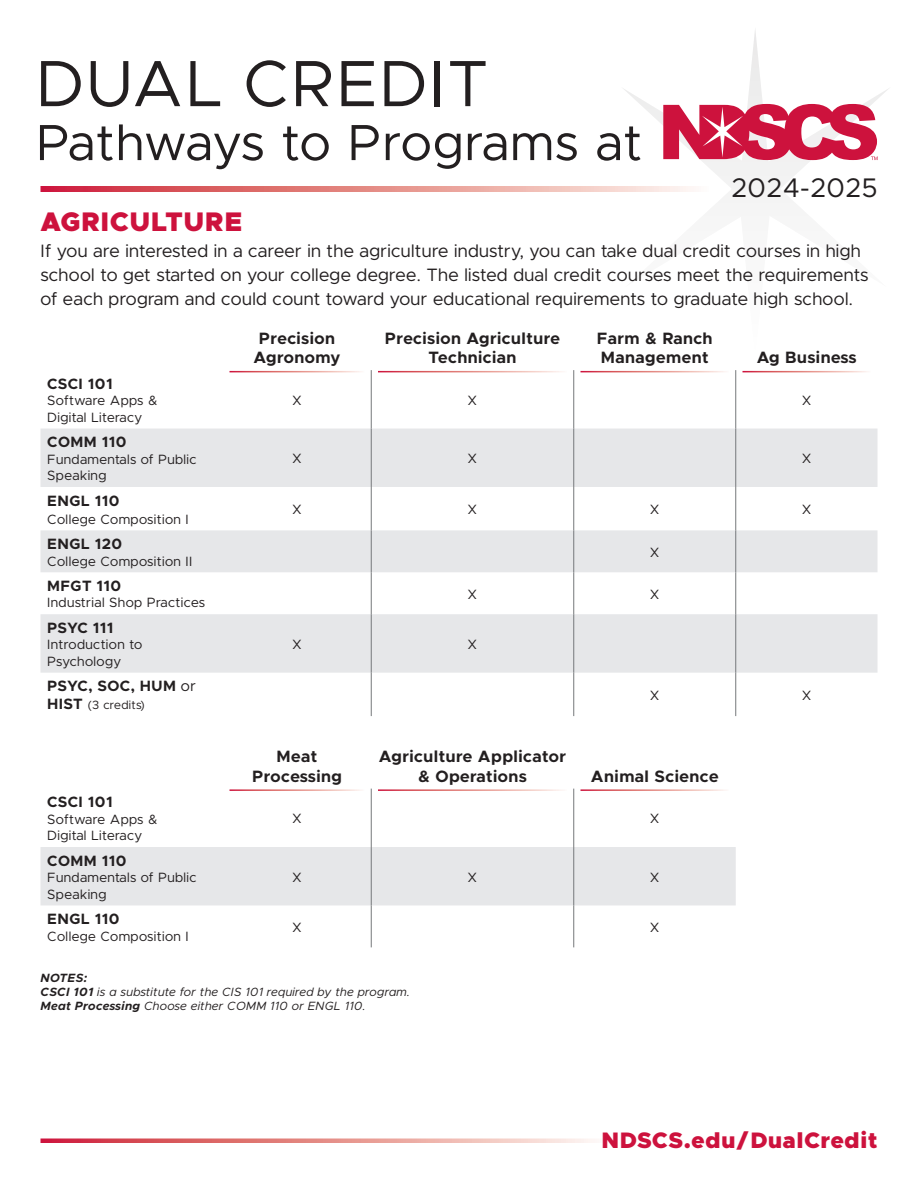
<style>
.page{position:relative;width:918px;height:1188px;background:#fff}
.page>*{position:absolute;margin:0;border:0;box-sizing:border-box;transform-origin:0 0}
.t1{font:65.55px "Metropolis";letter-spacing:.03em;color:#231f20}
.t2{font:51px "Metropolis";letter-spacing:.015em;color:#231f20}
.Program_Name{font:900 27px "Metropolis";letter-spacing:.03em;color:#cd123d}
.t3{font:27px "Metropolis";letter-spacing:.02em;color:#231f20}
.t4{font:900 22.5px "Metropolis";letter-spacing:.03em;color:#cd123d}
.Text{font:18px/24px "Metropolis";letter-spacing:.02em;color:#231f20}
.Degree{font:700 16.5px/19.5px "Metropolis";letter-spacing:.03em;color:#231f20;text-align:center}
.Text-2{font:700 15px "Metropolis";letter-spacing:.03em;color:#231f20}
.Text-3{font:13.5px/16.5px "Metropolis";letter-spacing:.03em;color:#231f20}
.Table_Text{font:13.5px "Metropolis";color:#231f20}
.Text-4{font:italic 12px/14.4px "Metropolis";letter-spacing:.03em;color:#231f20}
.Text-5{font:12px "Metropolis";letter-spacing:.03em;color:#231f20}
.s1{font-weight:400}
.s2{font-weight:700;font-size:15px}
.s3{font-weight:700}
</style>
<div class="page">
<svg style="left:624px;top:30px;width:264px;height:173px"></svg>
<svg style="left:40px;top:1138px;width:552px;height:5px;background:#e79596"></svg>
<svg style="left:663px;top:104px;width:215px;height:56px"></svg>
<svg style="left:40px;top:186px;width:669px;height:6px;background:#e58d8d"></svg>
<svg style="left:41px;top:789px;width:694px;height:158px"></svg>
<div style="left:40px;top:847px;width:696px;height:58px;background:#e6e7e9"></div>
<hr style="left:371px;top:789px;width:1px;height:58px;background:#76787b">
<hr style="left:573px;top:789px;width:1px;height:58px;background:#76787b">
<hr style="left:371px;top:847px;width:1px;height:58px;background:#76787b">
<hr style="left:573px;top:847px;width:1px;height:58px;background:#76787b">
<hr style="left:371px;top:905px;width:1px;height:42px;background:#76787b">
<hr style="left:573px;top:905px;width:1px;height:42px;background:#76787b">
<hr style="left:230px;top:789px;width:134px;height:2px;background:#fff">
<hr style="left:378px;top:789px;width:189px;height:2px;background:#fff">
<hr style="left:580px;top:789px;width:149px;height:2px;background:#fff">
<svg style="left:41px;top:370px;width:836px;height:346px"></svg>
<svg style="left:40px;top:429px;width:838px;height:244px;fill:#e6e7e9"></svg>
<hr style="left:371px;top:370px;width:1px;height:59px;background:#76787b">
<hr style="left:573px;top:370px;width:1px;height:59px;background:#76787b">
<hr style="left:735px;top:370px;width:1px;height:59px;background:#76787b">
<hr style="left:371px;top:429px;width:1px;height:58px;background:#76787b">
<hr style="left:573px;top:429px;width:1px;height:58px;background:#76787b">
<hr style="left:735px;top:429px;width:1px;height:58px;background:#76787b">
<hr style="left:371px;top:487px;width:1px;height:43px;background:#76787b">
<hr style="left:573px;top:487px;width:1px;height:43px;background:#76787b">
<hr style="left:735px;top:487px;width:1px;height:43px;background:#76787b">
<hr style="left:371px;top:530px;width:1px;height:42px;background:#76787b">
<hr style="left:573px;top:530px;width:1px;height:42px;background:#76787b">
<hr style="left:735px;top:530px;width:1px;height:42px;background:#76787b">
<hr style="left:371px;top:572px;width:1px;height:42px;background:#76787b">
<hr style="left:573px;top:572px;width:1px;height:42px;background:#76787b">
<hr style="left:735px;top:572px;width:1px;height:42px;background:#76787b">
<hr style="left:371px;top:614px;width:1px;height:59px;background:#76787b">
<hr style="left:573px;top:614px;width:1px;height:59px;background:#76787b">
<hr style="left:735px;top:614px;width:1px;height:59px;background:#76787b">
<hr style="left:371px;top:673px;width:1px;height:43px;background:#76787b">
<hr style="left:573px;top:673px;width:1px;height:43px;background:#76787b">
<hr style="left:735px;top:673px;width:1px;height:43px;background:#76787b">
<hr style="left:230px;top:371px;width:134px;height:1px;background:#fff">
<hr style="left:378px;top:371px;width:189px;height:1px;background:#fff">
<hr style="left:580px;top:371px;width:149px;height:1px;background:#fff">
<hr style="left:742px;top:371px;width:129px;height:1px;background:#fff">
<h1 class="t1" style="left:36px;top:43px;width:454px">DUAL CREDIT</h1>
<h2 class="t2" style="left:36px;top:111px;width:608px">Pathways to Programs at</h2>
<h3 class="t3" style="left:731px;top:171px;width:148px">2024-2025</h3>
<p class="Program_Name" style="left:40px;top:204px;width:204px">AGRICULTURE</p>
<p class="Text" style="left:40px;top:239px;width:830px">If you are interested in a career in the agriculture industry, you can take dual credit courses in high school to get started on your college degree. The listed dual credit courses meet the requirements of each program and could count toward your educational requirements to graduate high school.</p>
<p class="Degree" style="left:254px;top:328px;width:88px">Precision<br>Agronomy</p>
<p class="Degree" style="left:385px;top:328px;width:177px">Precision Agriculture<br>Technician</p>
<p class="Degree" style="left:597px;top:328px;width:117px;text-align:left">Farm &amp; Ranch<br>Management</p>
<p class="Degree" style="left:757px;top:348px;width:101px">Ag Business</p>
<p class="Text-2" style="left:47px;top:374px;width:67px">CSCI 101</p>
<p class="Text-3" style="left:47px;top:392px;width:112px">Software Apps &amp;<br>Digital Literacy</p>
<p class="Table_Text" style="left:292px;top:392px;width:11px">X</p>
<p class="Table_Text" style="left:468px;top:392px;width:11px">X</p>
<p class="Table_Text" style="left:802px;top:392px;width:11px">X</p>
<p class="Text-2" style="left:47px;top:433px;width:81px">COMM 110</p>
<p class="Text-3" style="left:47px;top:451px;width:151px">Fundamentals of Public<br>Speaking</p>
<p class="Table_Text" style="left:292px;top:450px;width:11px">X</p>
<p class="Table_Text" style="left:468px;top:450px;width:11px">X</p>
<p class="Table_Text" style="left:802px;top:450px;width:11px">X</p>
<p class="Text-2" style="left:47px;top:491px;width:74px">ENGL 110</p>
<p class="Text-3" style="left:47px;top:511px;width:143px">College Composition I</p>
<p class="Table_Text" style="left:292px;top:501px;width:11px">X</p>
<p class="Table_Text" style="left:468px;top:501px;width:11px">X</p>
<p class="Table_Text" style="left:650px;top:501px;width:11px">X</p>
<p class="Table_Text" style="left:802px;top:501px;width:11px">X</p>
<p class="Text-2" style="left:47px;top:534px;width:77px">ENGL 120</p>
<p class="Text-3" style="left:47px;top:553px;width:146px">College Composition II</p>
<p class="Text-2" style="left:47px;top:576px;width:76px">MFGT 110</p>
<p class="Text-3" style="left:47px;top:595px;width:159px">Industrial Shop Practices</p>
<p class="Table_Text" style="left:650px;top:544px;width:11px">X</p>
<p class="Table_Text" style="left:468px;top:586px;width:11px">X</p>
<p class="Table_Text" style="left:650px;top:586px;width:11px">X</p>
<p class="Text-2" style="left:47px;top:618px;width:68px">PSYC 111</p>
<p class="Text-3" style="left:47px;top:637px;width:97px">Introduction to<br>Psychology</p>
<p class="Table_Text" style="left:292px;top:636px;width:11px">X</p>
<p class="Table_Text" style="left:468px;top:636px;width:11px">X</p>
<p class="Text-2" style="left:47px;top:677px;width:150px">PSYC, SOC, HUM <span class="s1">or</span></p>
<p class="Text-5" style="left:47px;top:698px;width:99px"><span class="s2">HIST</span> (3 credits)</p>
<p class="Degree" style="left:252px;top:747px;width:91px">Meat<br>Processing</p>
<p class="Degree" style="left:379px;top:747px;width:189px">Agriculture Applicator &amp; Operations</p>
<p class="Table_Text" style="left:650px;top:687px;width:11px">X</p>
<p class="Table_Text" style="left:802px;top:687px;width:11px">X</p>
<p class="Degree" style="left:591px;top:766px;width:129px">Animal Science</p>
<p class="Text-2" style="left:47px;top:793px;width:67px">CSCI 101</p>
<p class="Text-3" style="left:47px;top:811px;width:112px">Software Apps &amp;<br>Digital Literacy</p>
<p class="Table_Text" style="left:292px;top:810px;width:11px">X</p>
<p class="Table_Text" style="left:650px;top:810px;width:11px">X</p>
<p class="Text-2" style="left:47px;top:851px;width:81px">COMM 110</p>
<p class="Text-3" style="left:47px;top:869px;width:151px">Fundamentals of Public<br>Speaking</p>
<p class="Table_Text" style="left:292px;top:869px;width:11px">X</p>
<p class="Table_Text" style="left:468px;top:869px;width:11px">X</p>
<p class="Table_Text" style="left:650px;top:869px;width:11px">X</p>
<p class="Text-2" style="left:47px;top:909px;width:74px">ENGL 110</p>
<p class="Text-3" style="left:47px;top:928px;width:143px">College Composition I</p>
<p class="Table_Text" style="left:292px;top:919px;width:11px">X</p>
<p class="Table_Text" style="left:650px;top:919px;width:11px">X</p>
<p class="Text-4" style="left:40px;top:970px;width:371px"><span class="s3">NOTES:<br>CSCI 101</span> is a substitute for the CIS 101 required by the program.<br><span class="s3">Meat Processing</span> Choose either COMM 110 or ENGL 110.</p>
<p class="t4" style="left:601px;top:1125px;width:278px">NDSCS.edu/DualCredit</p>
</div>
